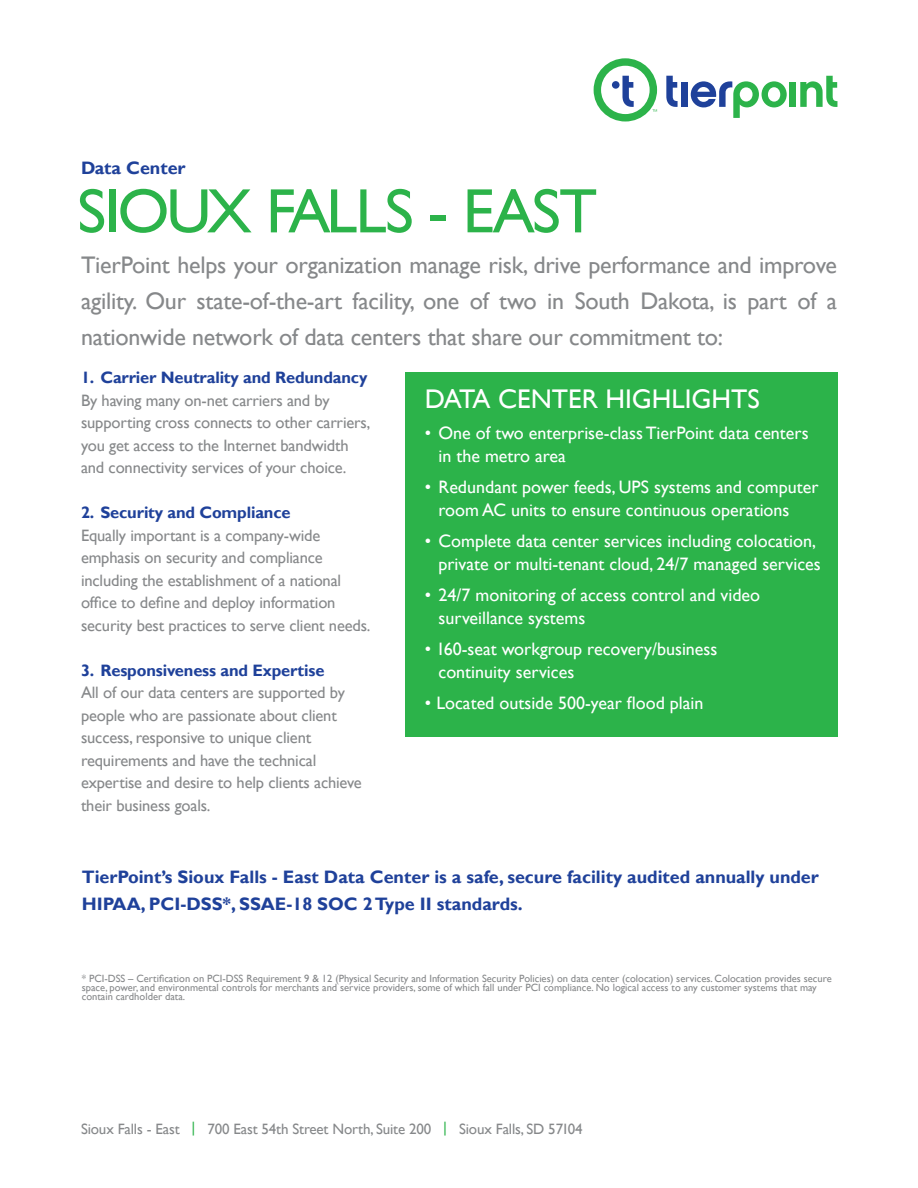
<style>
.page{position:relative;width:918px;height:1188px;background:#fff}
.page>*{position:absolute;margin:0;border:0;box-sizing:border-box;transform-origin:0 0}
.t1{font:63px "Gill Sans";letter-spacing:-.045em;color:#2cb34a}
.t2{font:27px "Gill Sans";color:#fff}
.t3{font:24px/36px "Gill Sans";letter-spacing:-.01em;color:#86888a;text-align:justify}
.t4{font:18px/22.5px "Gill Sans";color:#fff}
.t5{font:700 18px/27px "Gill Sans";color:#1f419a}
.t6{font:16.5px/22.5px "Gill Sans";letter-spacing:-.01em;color:#86888a}
.t7{font:700 16.5px "Gill Sans";letter-spacing:-.01em;color:#1f419a}
.t8{font:15px "Gill Sans";letter-spacing:-.01em;color:#86888a}
.t9{font:10.5px/9px "Gill Sans";color:#86888a}
.s1{color:#2cb34a}
</style>
<div class="page">
<svg style="left:666px;top:76px;width:12px;height:31px"></svg>
<div style="left:681px;top:82px;width:7px;height:25px;background:#1f419a"></div>
<svg style="left:691px;top:81px;width:96px;height:37px"></svg>
<div style="left:790px;top:82px;width:6px;height:25px;background:#2cb34a"></div>
<svg style="left:800px;top:76px;width:37px;height:31px"></svg>
<svg style="left:594px;top:58px;width:63px;height:64px"></svg>
<div style="left:405px;top:372px;width:432px;height:364px;background:#2cb34a"></div>
<p class="t5" style="left:81px;top:156px;width:106px">Data Center</p>
<h1 class="t1" style="left:77px;top:185px;width:521px">SIOUX FALLS - EAST</h1>
<h3 class="t3" style="left:81px;top:249px;width:758px">TierPoint helps your organization manage risk, drive performance and improve agility. Our state-of-the-art facility, one of two in South Dakota, is part of a nationwide network of data centers that share our commitment to:</h3>
<p class="t7" style="left:81px;top:371px;width:288px">1. Carrier Neutrality and Redundancy</p>
<p class="t6" style="left:81px;top:390px;width:291px">By having many on-net carriers and by supporting cross connects to other carriers, you get access to the Internet bandwidth and connectivity services of your choice.</p>
<p class="t7" style="left:81px;top:506px;width:211px">2. Security and Compliance</p>
<p class="t6" style="left:81px;top:525px;width:291px">Equally important is a company-wide emphasis on security and compliance including the establishment of a national ofice to deine and deploy information security best practices to serve client needs.</p>
<p class="t7" style="left:81px;top:664px;width:245px">3. Responsiveness and Expertise</p>
<p class="t6" style="left:81px;top:683px;width:282px">All of our data centers are supported by people who are passionate about client success, responsive to unique client requirements and have the technical expertise and desire to help clients achieve their business goals.</p>
<h2 class="t2" style="left:425px;top:388px;width:336px">DATA CENTER HIGHLIGHTS</h2>
<p class="t4" style="left:438px;top:423px;width:372px;text-indent:-14px">• One of two enterprise-class TierPoint data centers in the metro area</p>
<p class="t4" style="left:438px;top:477px;width:382px;text-indent:-14px">• Redundant power feeds, UPS systems and computer room AC units to ensure continuous operations</p>
<p class="t4" style="left:425px;top:531px;width:397px;text-align:right">• Complete data center services including colocation, private or multi-tenant cloud, 24/7 managed services</p>
<p class="t4" style="left:438px;top:585px;width:323px;text-indent:-14px">• 24/7 monitoring of access control and video surveillance systems</p>
<p class="t4" style="left:438px;top:639px;width:280px;text-indent:-14px">• I60-seat workgroup recovery/business continuity services</p>
<p class="t4" style="left:425px;top:692px;width:280px">• Located outside 500-year lood plain</p>
<p class="t5" style="left:82px;top:865px;width:739px">TierPoint’s Sioux Falls - East Data Center is a safe, secure facility audited annually under<br>HIPAA, PCI-DSS*, SSAE-18 SOC 2 Type II standards.</p>
<p class="t9" style="left:82px;top:974px;width:751px">* PCI-DSS – Certiication on PCI-DSS Requirement 9 &amp; 12 (Physical Security and Information Security Policies) on data center (colocation) services. Colocation provides secure space, power, and environmental controls for merchants and service providers, some of which fall under PCI compliance. No logical access to any customer systems that may contain cardholder data.</p>
<p class="t8" style="left:81px;top:1123px;width:503px">Sioux Falls - East <span class="s1">|</span> 700 East 54th Street North, Suite 200 <span class="s1">|</span> Sioux Falls, SD 57I04</p>
</div>
